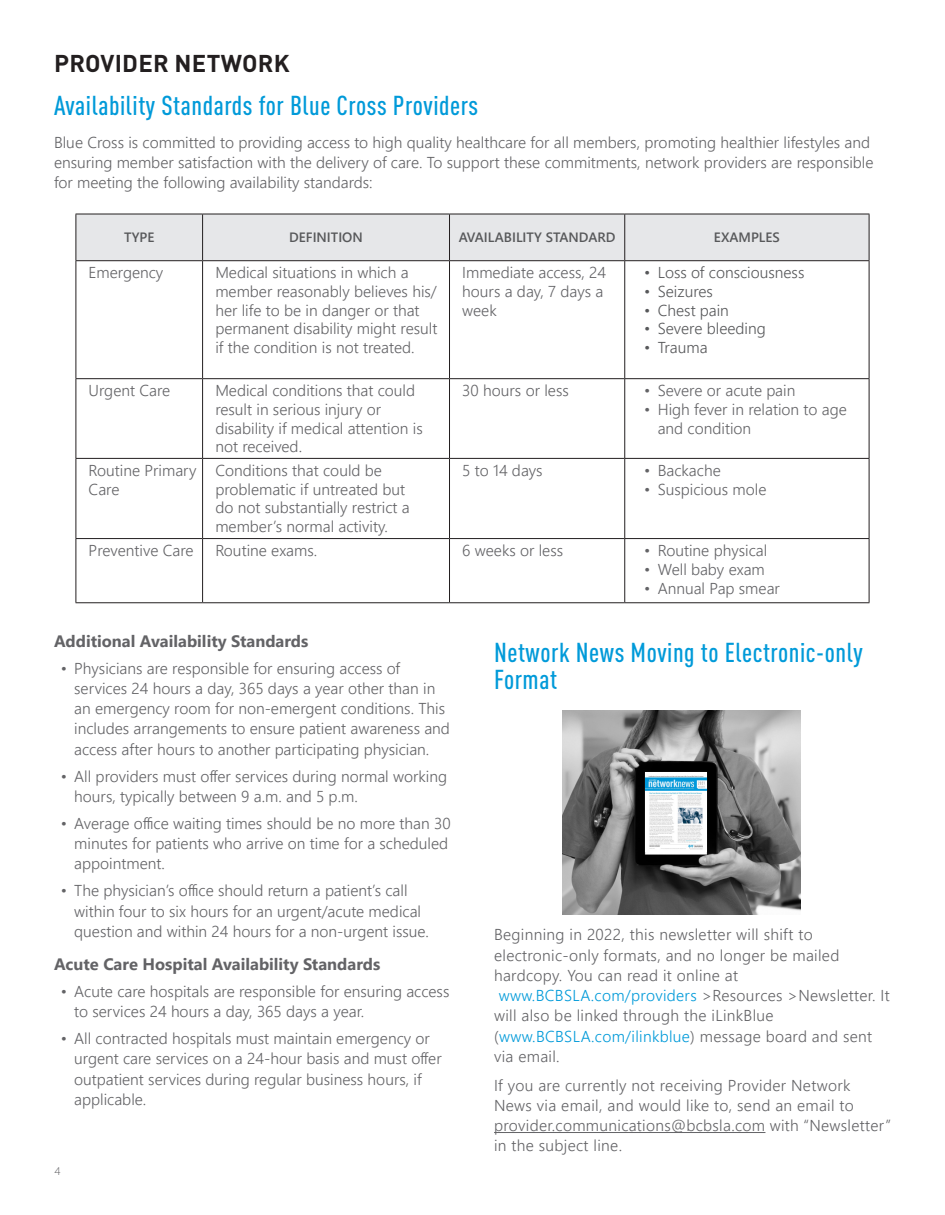
<style>
.page{position:relative;width:945px;height:1215px;background:#fff}
.page>*{position:absolute;margin:0;border:0;box-sizing:border-box;transform-origin:0 0}
.fine_print{font:500 condensed 27px/27px "DINOT";letter-spacing:.02em;color:#009ad9}
.t1{font:700 24px "DINOT";letter-spacing:.01em;color:#231f20}
.Article_Text{font:700 16.5px "Segoe UI";color:#636366}
.Article_Text-2{font:300 15.75px/20.2px "Segoe UI";color:#636366}
.fine_print-2{font:300 15.75px/20.2px "Segoe UI";letter-spacing:.02em;color:#636366}
.t2{font:300 15.75px "Segoe UI";color:#57585a}
.t3{font:600 13.5px "Segoe UI";color:#57585a}
.t4{font:100 10.5px "Atlas Grotesk";color:#636366}
.s1{color:#009ad9}
</style>
<div class="page">
<hr style="left:494px;top:1132px;width:271px;height:1px;background:#636366">
<img style="left:563px;top:710px;width:237px;height:204px">
<img style="left:646px;top:773px;width:61px;height:78px">
<div style="left:77px;top:215px;width:792px;height:45px;background:#e6e7e9"></div>
<svg style="left:77px;top:261px;width:792px;height:341px"></svg>
<hr style="left:76px;top:214px;width:127px;height:1px;background:#231f20">
<hr style="left:76px;top:214px;width:1px;height:46px;background:#231f20">
<hr style="left:203px;top:214px;width:247px;height:1px;background:#231f20">
<hr style="left:202px;top:214px;width:1px;height:46px;background:#231f20">
<hr style="left:450px;top:214px;width:175px;height:1px;background:#231f20">
<hr style="left:449px;top:214px;width:1px;height:46px;background:#231f20">
<hr style="left:625px;top:214px;width:244px;height:1px;background:#231f20">
<hr style="left:624px;top:214px;width:1px;height:46px;background:#231f20">
<hr style="left:869px;top:214px;width:1px;height:46px;background:#231f20">
<hr style="left:76px;top:260px;width:127px;height:1px;background:#231f20">
<hr style="left:76px;top:261px;width:1px;height:117px;background:#231f20">
<hr style="left:203px;top:260px;width:247px;height:1px;background:#231f20">
<hr style="left:202px;top:261px;width:1px;height:117px;background:#231f20">
<hr style="left:450px;top:260px;width:175px;height:1px;background:#231f20">
<hr style="left:449px;top:261px;width:1px;height:117px;background:#231f20">
<hr style="left:625px;top:260px;width:244px;height:1px;background:#231f20">
<hr style="left:624px;top:261px;width:1px;height:117px;background:#231f20">
<hr style="left:869px;top:261px;width:1px;height:117px;background:#231f20">
<hr style="left:76px;top:378px;width:127px;height:1px;background:#231f20">
<hr style="left:76px;top:379px;width:1px;height:79px;background:#231f20">
<hr style="left:203px;top:378px;width:247px;height:1px;background:#231f20">
<hr style="left:202px;top:379px;width:1px;height:79px;background:#231f20">
<hr style="left:450px;top:378px;width:175px;height:1px;background:#231f20">
<hr style="left:449px;top:379px;width:1px;height:79px;background:#231f20">
<hr style="left:625px;top:378px;width:244px;height:1px;background:#231f20">
<hr style="left:624px;top:379px;width:1px;height:79px;background:#231f20">
<hr style="left:869px;top:379px;width:1px;height:79px;background:#231f20">
<hr style="left:76px;top:458px;width:127px;height:1px;background:#231f20">
<hr style="left:76px;top:459px;width:1px;height:79px;background:#231f20">
<hr style="left:203px;top:458px;width:247px;height:1px;background:#231f20">
<hr style="left:202px;top:459px;width:1px;height:79px;background:#231f20">
<hr style="left:450px;top:458px;width:175px;height:1px;background:#231f20">
<hr style="left:449px;top:459px;width:1px;height:79px;background:#231f20">
<hr style="left:625px;top:458px;width:244px;height:1px;background:#231f20">
<hr style="left:624px;top:459px;width:1px;height:79px;background:#231f20">
<hr style="left:869px;top:459px;width:1px;height:79px;background:#231f20">
<hr style="left:76px;top:538px;width:127px;height:1px;background:#231f20">
<hr style="left:76px;top:539px;width:1px;height:63px;background:#231f20">
<hr style="left:203px;top:538px;width:247px;height:1px;background:#231f20">
<hr style="left:202px;top:539px;width:1px;height:63px;background:#231f20">
<hr style="left:450px;top:538px;width:175px;height:1px;background:#231f20">
<hr style="left:449px;top:539px;width:1px;height:63px;background:#231f20">
<hr style="left:625px;top:538px;width:244px;height:1px;background:#231f20">
<hr style="left:624px;top:539px;width:1px;height:63px;background:#231f20">
<hr style="left:869px;top:539px;width:1px;height:63px;background:#231f20">
<hr style="left:76px;top:602px;width:127px;height:1px;background:#231f20">
<hr style="left:203px;top:602px;width:247px;height:1px;background:#231f20">
<hr style="left:450px;top:602px;width:175px;height:1px;background:#231f20">
<hr style="left:625px;top:602px;width:244px;height:1px;background:#231f20">
<p class="t1" style="left:54px;top:48px;width:237px">PROVIDER NETWORK</p>
<p class="fine_print" style="left:54px;top:91px;width:426px">Availability Standards for Blue Cross Providers</p>
<p class="Article_Text-2" style="left:54px;top:131px;width:821px">Blue Cross is committed to providing access to high quality healthcare for all members, promoting healthier lifestyles and ensuring member satisfaction with the delivery of care. To support these commitments, network providers are responsible for meeting the following availability standards:</p>
<p class="t3" style="left:124px;top:225px;width:32px">TYPE</p>
<p class="t3" style="left:289px;top:225px;width:75px">DEFINITION</p>
<p class="t3" style="left:459px;top:225px;width:158px">AVAILABILITY STANDARD</p>
<p class="t3" style="left:714px;top:225px;width:67px">EXAMPLES</p>
<p class="Article_Text-2" style="left:89px;top:261px;width:76px">Emergency</p>
<p class="Article_Text-2" style="left:215px;top:262px;width:224px;line-height:18.8px">Medical situations in which a member reasonably believes his/ her life to be in danger or that permanent disability might result if the condition is not treated.</p>
<p class="Article_Text-2" style="left:462px;top:262px;width:145px;line-height:18.8px">Immediate access, 24 hours a day, 7 days a week</p>
<p class="t2" style="left:644px;top:258px;width:162px">• Loss of consciousness</p>
<p class="t2" style="left:644px;top:276px;width:70px">• Seizures</p>
<p class="t2" style="left:644px;top:295px;width:86px">• Chest pain</p>
<p class="t2" style="left:644px;top:314px;width:123px">• Severe bleeding</p>
<p class="t2" style="left:644px;top:333px;width:65px">• Trauma</p>
<p class="Article_Text-2" style="left:89px;top:379px;width:83px">Urgent Care</p>
<p class="Article_Text-2" style="left:215px;top:380px;width:209px;line-height:18.8px">Medical conditions that could result in serious injury or disability if medical attention is not received.</p>
<p class="Article_Text-2" style="left:462px;top:379px;width:108px">30 hours or less</p>
<p class="Article_Text-2" style="left:644px;top:379px;width:153px">• Severe or acute pain</p>
<p class="Article_Text-2" style="left:658px;top:398px;width:191px;line-height:18.8px;text-indent:-14px">• High fever in relation to age and condition</p>
<p class="Article_Text-2" style="left:89px;top:459px;width:109px;line-height:18.8px">Routine Primary<br>Care</p>
<p class="Article_Text-2" style="left:215px;top:459px;width:196px;line-height:18.8px">Conditions that could be problematic if untreated but do not substantially restrict a member’s normal activity.</p>
<p class="Article_Text-2" style="left:462px;top:459px;width:82px">5 to 14 days</p>
<p class="Article_Text-2" style="left:644px;top:459px;width:78px">• Backache</p>
<p class="Article_Text-2" style="left:644px;top:477px;width:124px">• Suspicious mole</p>
<p class="Article_Text-2" style="left:89px;top:539px;width:106px">Preventive Care</p>
<p class="Article_Text-2" style="left:215px;top:539px;width:103px">Routine exams.</p>
<p class="Article_Text-2" style="left:462px;top:539px;width:102px">6 weeks or less</p>
<p class="Article_Text-2" style="left:644px;top:539px;width:124px">• Routine physical</p>
<p class="Article_Text-2" style="left:644px;top:558px;width:122px">• Well baby exam</p>
<p class="Article_Text-2" style="left:644px;top:576px;width:137px">• Annual Pap smear</p>
<p class="Article_Text" style="left:54px;top:625px;width:256px">Additional Availability Standards</p>
<p class="Article_Text-2" style="left:74px;top:656px;width:377px;text-indent:-14px">• Physicians are responsible for ensuring access of services 24 hours a day, 365 days a year other than in an emergency room for non-emergent conditions. This includes arrangements to ensure patient awareness and access after hours to another participating physician.</p>
<p class="Article_Text-2" style="left:74px;top:764px;width:374px;text-indent:-14px">• All providers must offer services during normal working hours, typically between 9 a.m. and 5 p.m.</p>
<p class="Article_Text-2" style="left:74px;top:812px;width:378px;text-indent:-14px">• Average office waiting times should be no more than 30 minutes for patients who arrive on time for a scheduled appointment.</p>
<p class="Article_Text-2" style="left:74px;top:879px;width:356px;text-indent:-14px">• The physician’s office should return a patient’s call within four to six hours for an urgent/acute medical question and within 24 hours for a non-urgent issue.</p>
<p class="Article_Text" style="left:54px;top:948px;width:328px">Acute Care Hospital Availability Standards</p>
<p class="Article_Text-2" style="left:74px;top:980px;width:377px;text-indent:-14px">• Acute care hospitals are responsible for ensuring access to services 24 hours a day, 365 days a year.</p>
<p class="Article_Text-2" style="left:74px;top:1027px;width:369px;text-indent:-14px">• All contracted hospitals must maintain emergency or urgent care services on a 24-hour basis and must offer outpatient services during regular business hours, if applicable.</p>
<p class="t4" style="left:55px;top:1163px;width:8px">4</p>
<p class="fine_print" style="left:494px;top:638px;width:370px">Network News Moving to Electronic-only<br>Format</p>
<p class="fine_print-2" style="left:494px;top:923px;width:397px">Beginning in 2022, this newsletter will shift to electronic-only formats, and no longer be mailed hardcopy. You can read it online at <span class="s1">www.BCBSLA.com/providers</span> &gt;Resources &gt;Newsletter. It will also be linked through the iLinkBlue (<span class="s1">www.BCBSLA.com/ilinkblue</span>) message board and sent via email.</p>
<p class="fine_print-2" style="left:494px;top:1073px;width:398px">If you are currently not receiving Provider Network News via email, and would like to, send an email to provider.communications@bcbsla.com with “Newsletter” in the subject line.</p>
</div>
